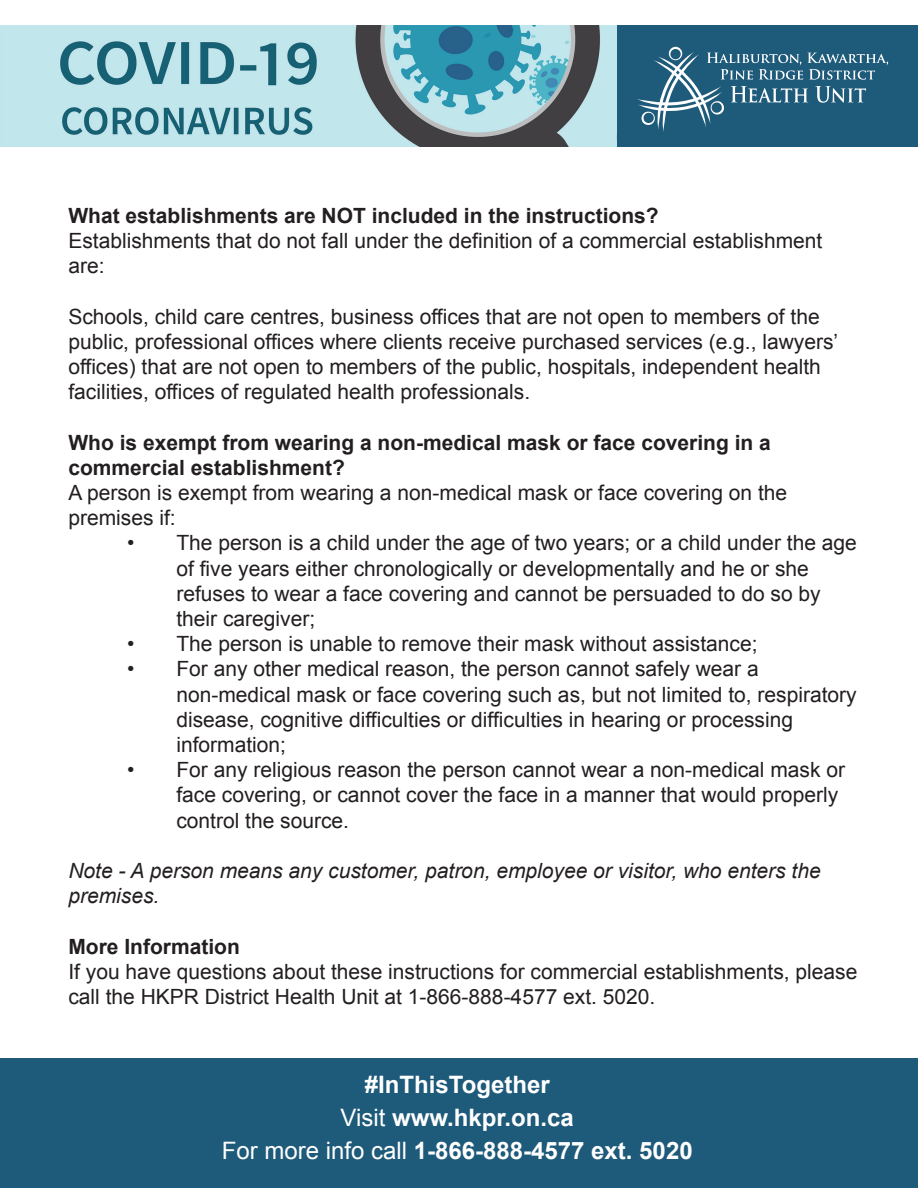
<style>
.page{position:relative;width:918px;height:1188px;background:#fff}
.page>*{position:absolute;margin:0;border:0;box-sizing:border-box;transform-origin:0 0}
.t1{font:700 24px/33px "Arial";color:#fff;text-align:center}
.t2{font:21px/25.2px "Arial";color:#231f20}
.t3{font:700 21px/25.2px "Arial";color:#231f20}
.t4{font:italic 21px/25.2px "Arial";color:#231f20}
.s1{font-weight:400}
</style>
<div class="page">
<img style="left:0;top:25px;width:618px;height:122px">
<div style="left:618px;top:25px;width:300px;height:122px;background:#1e5a7a"></div>
<svg style="left:637px;top:47px;width:251px;height:85px"></svg>
<div style="left:0;top:1059px;width:918px;height:129px;background:#1e5a7a"></div>
<p class="t3" style="left:68px;top:203px;width:592px">What establishments are NOT included in the instructions?</p>
<p class="t2" style="left:68px;top:228px;width:756px">Establishments that do not fall under the definition of a commercial establishment are:</p>
<p class="t2" style="left:68px;top:304px;width:771px">Schools, child care centres, business offices that are not open to members of the public, professional offices where clients receive purchased services (e.g., lawyers’ offices) that are not open to members of the public, hospitals, independent health facilities, offices of regulated health professionals.</p>
<p class="t3" style="left:68px;top:430px;width:704px">Who is exempt from wearing a non-medical mask or face covering in a commercial establishment?</p>
<p class="t2" style="left:68px;top:480px;width:720px">A person is exempt from wearing a non-medical mask or face covering on the premises if:</p>
<p class="t2" style="left:176px;top:531px;width:682px;text-indent:-49px">• The person is a child under the age of two years; or a child under the age of five years either chronologically or developmentally and he or she refuses to wear a face covering and cannot be persuaded to do so by their caregiver;</p>
<p class="t2" style="left:127px;top:631px;width:632px">• The person is unable to remove their mask without assistance;</p>
<p class="t2" style="left:176px;top:657px;width:682px;text-indent:-49px">• For any other medical reason, the person cannot safely wear a non-medical mask or face covering such as, but not limited to, respiratory disease, cognitive difficulties or difficulties in hearing or processing information;</p>
<p class="t2" style="left:176px;top:757px;width:670px;text-indent:-49px">• For any religious reason the person cannot wear a non-medical mask or face covering, or cannot cover the face in a manner that would properly control the source.</p>
<p class="t4" style="left:68px;top:858px;width:754px">Note - A person means any customer, patron, employee or visitor, who enters the premises.</p>
<p class="t3" style="left:68px;top:934px;width:173px">More Information</p>
<p class="t2" style="left:68px;top:959px;width:791px">If you have questions about these instructions for commercial establishments, please call the HKPR District Health Unit at 1-866-888-4577 ext. 5020.</p>
<p class="t1" style="left:222px;top:1069px;width:472px">#InThisTogether<br><span class="s1">Visit</span> www.hkpr.on.ca<br><span class="s1">For more info call</span> 1-866-888-4577 ext. 5020</p>
</div>
